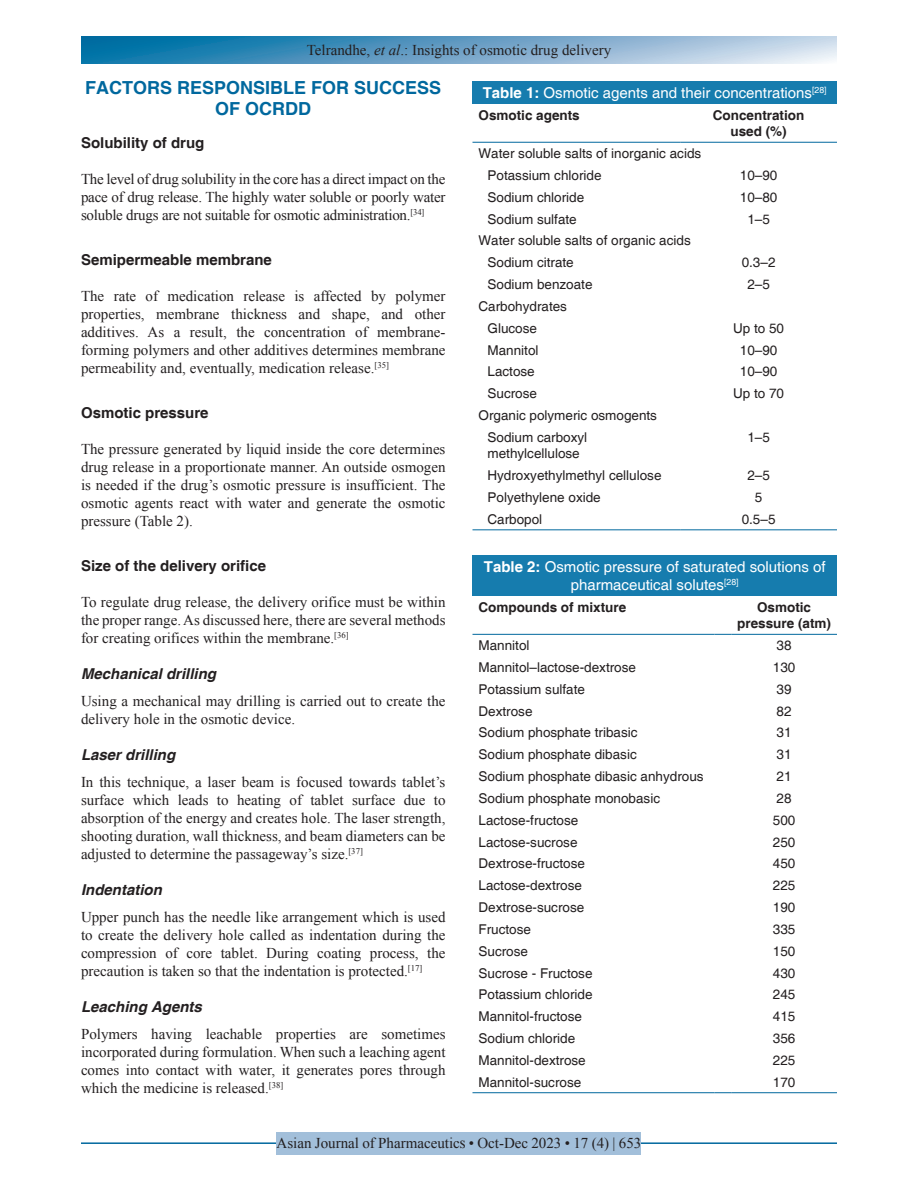
<style>
.page{position:relative;width:918px;height:1188px;background:#fff}
.page>*{position:absolute;margin:0;border:0;box-sizing:border-box;transform-origin:0 0}
.t1{font:700 18px/21px "Helvetica";color:#00689e;text-align:center}
.TX{font:15px/18px "Times New Roman";color:#231f20;text-align:justify}
.TT{font:15px/18px "Helvetica";color:#fff;text-align:center}
.H2_No_Above_Space{font:700 15px "Helvetica";color:#231f20}
.t2{font:italic 700 15px "Helvetica";color:#231f20}
.TB{font:13.5px/16.5px "Helvetica";color:#231f20}
.TCH{font:700 13.5px/16.5px "Helvetica";color:#231f20;text-align:center}
.TBL{font:13.5px "Helvetica";color:#231f20}
.s1{font-style:italic}
.s2{font-weight:700}
</style>
<div class="page">
<svg style="left:81px;top:37px;width:756px;height:27px;background:#6ba4c8"></svg>
<hr style="left:81px;top:1142px;width:756px;height:2px;background:#00689e">
<div style="left:277px;top:1132px;width:364px;height:22px;background:#a2bfda"></div>
<div style="left:472px;top:81px;width:365px;height:23px;background:#167cae"></div>
<hr style="left:472px;top:529px;width:208px;height:1px;background:#00689e">
<hr style="left:680px;top:529px;width:157px;height:1px;background:#00689e">
<hr style="left:472px;top:142px;width:208px;height:1px;background:#00689e">
<hr style="left:680px;top:142px;width:157px;height:1px;background:#00689e">
<div style="left:472px;top:555px;width:365px;height:41px;background:#167cae"></div>
<hr style="left:472px;top:1092px;width:242px;height:1px;background:#00689e">
<svg style="left:714px;top:1092px;width:17px;height:1px"></svg>
<hr style="left:731px;top:1092px;width:106px;height:1px;background:#00689e">
<hr style="left:472px;top:634px;width:242px;height:1px;background:#00689e">
<svg style="left:714px;top:634px;width:17px;height:1px"></svg>
<hr style="left:731px;top:634px;width:106px;height:1px;background:#00689e">
<p class="TX" style="left:307px;top:41px;width:306px">Telrandhe, <span class="s1">et al</span>.: Insights of osmotic drug delivery</p>
<h1 class="t1" style="left:85px;top:78px;width:358px">FACTORS RESPONSIBLE FOR SUCCESS<br>OF OCRDD</h1>
<p class="H2_No_Above_Space" style="left:81px;top:134px;width:125px">Solubility of drug</p>
<p class="TX" style="left:81px;top:170px;width:366px">The level of drug solubility in the core has a direct impact on the pace of drug release. The highly water soluble or poorly water soluble drugs are not suitable for osmotic administration.<sup>[34]</sup></p>
<h2 class="H2_No_Above_Space" style="left:81px;top:251px;width:192px">Semipermeable membrane</h2>
<p class="TX" style="left:81px;top:287px;width:366px">The rate of medication release is affected by polymer properties, membrane thickness and shape, and other additives. As a result, the concentration of membrane&shy;forming polymers and other additives determines membrane permeability and, eventually, medication release.<sup>[35]</sup></p>
<h2 class="H2_No_Above_Space" style="left:81px;top:404px;width:129px">Osmotic pressure</h2>
<p class="TX" style="left:81px;top:440px;width:366px">The pressure generated by liquid inside the core determines drug release in a proportionate manner. An outside osmogen is needed if the drug’s osmotic pressure is insufficient. The osmotic agents react with water and generate the osmotic pressure (Table 2).</p>
<h2 class="H2_No_Above_Space" style="left:81px;top:557px;width:187px">Size of the delivery orifice</h2>
<p class="TX" style="left:81px;top:593px;width:366px">To regulate drug release, the delivery orifice must be within the proper range. As discussed here, there are several methods for creating orifices within the membrane.<sup>[36]</sup></p>
<h3 class="t2" style="left:81px;top:665px;width:137px">Mechanical drilling</h3>
<p class="TX" style="left:81px;top:692px;width:366px">Using a mechanical may drilling is carried out to create the delivery hole in the osmotic device.</p>
<h3 class="t2" style="left:81px;top:746px;width:96px">Laser drilling</h3>
<p class="TX" style="left:81px;top:773px;width:366px">In this technique, a laser beam is focused towards tablet’s surface which leads to heating of tablet surface due to absorption of the energy and creates hole. The laser strength, shooting duration, wall thickness, and beam diameters can be adjusted to determine the passageway’s size.<sup>[37]</sup></p>
<h3 class="t2" style="left:81px;top:881px;width:82px">Indentation</h3>
<p class="TX" style="left:81px;top:908px;width:366px">Upper punch has the needle like arrangement which is used to create the delivery hole called as indentation during the compression of core tablet. During coating process, the precaution is taken so that the indentation is protected.<sup>[17]</sup></p>
<h3 class="t2" style="left:81px;top:998px;width:122px">Leaching Agents</h3>
<p class="TX" style="left:81px;top:1025px;width:366px">Polymers having leachable properties are sometimes incorporated during formulation. When such a leaching agent comes into contact with water, it generates pores through which the medicine is released.<sup>[38]</sup></p>
<p class="TT" style="left:483px;top:84px;width:345px"><span class="s2">Table 1:</span> Osmotic agents and their concentrations<sup>[28]</sup></p>
<p class="TCH" style="left:478px;top:107px;width:103px">Osmotic agents</p>
<p class="TCH" style="left:713px;top:107px;width:93px">Concentration used (%)</p>
<p class="TB" style="left:478px;top:146px;width:224px">Water soluble salts of inorganic acids</p>
<p class="TB" style="left:488px;top:167px;width:116px">Potassium chloride</p>
<p class="TB" style="left:740px;top:167px;width:39px">10–90</p>
<p class="TB" style="left:488px;top:189px;width:98px">Sodium chloride</p>
<p class="TB" style="left:740px;top:189px;width:39px">10–80</p>
<p class="TB" style="left:488px;top:211px;width:91px">Sodium sulfate</p>
<p class="TB" style="left:747px;top:211px;width:24px">1–5</p>
<p class="TB" style="left:478px;top:233px;width:214px">Water soluble salts of organic acids</p>
<p class="TB" style="left:488px;top:255px;width:88px">Sodium citrate</p>
<p class="TB" style="left:742px;top:255px;width:35px">0.3–2</p>
<p class="TB" style="left:488px;top:277px;width:107px">Sodium benzoate</p>
<p class="TB" style="left:747px;top:277px;width:24px">2–5</p>
<p class="TB" style="left:478px;top:298px;width:90px">Carbohydrates</p>
<p class="TB" style="left:488px;top:320px;width:51px">Glucose</p>
<p class="TB" style="left:733px;top:320px;width:53px">Up to 50</p>
<p class="TB" style="left:488px;top:342px;width:53px">Mannitol</p>
<p class="TB" style="left:740px;top:342px;width:39px">10–90</p>
<p class="TB" style="left:488px;top:364px;width:49px">Lactose</p>
<p class="TB" style="left:740px;top:364px;width:39px">10–90</p>
<p class="TB" style="left:488px;top:386px;width:51px">Sucrose</p>
<p class="TB" style="left:733px;top:386px;width:53px">Up to 70</p>
<p class="TB" style="left:478px;top:408px;width:180px">Organic polymeric osmogents</p>
<p class="TB" style="left:488px;top:429px;width:101px">Sodium carboxyl methylcellulose</p>
<p class="TB" style="left:747px;top:429px;width:24px">1–5</p>
<p class="TB" style="left:488px;top:468px;width:176px">Hydroxyethylmethyl cellulose</p>
<p class="TB" style="left:747px;top:468px;width:24px">2–5</p>
<p class="TB" style="left:488px;top:490px;width:115px">Polyethylene oxide</p>
<p class="TB" style="left:755px;top:490px;width:9px">5</p>
<p class="TBL" style="left:488px;top:511px;width:56px">Carbopol</p>
<p class="TBL" style="left:742px;top:511px;width:35px">0.5–5</p>
<p class="TT" style="left:484px;top:558px;width:343px"><span class="s2">Table 2:</span> Osmotic pressure of saturated solutions of pharmaceutical solutes<sup>[28]</sup></p>
<p class="TCH" style="left:478px;top:600px;width:149px">Compounds of mixture</p>
<p class="TCH" style="left:737px;top:600px;width:95px">Osmotic pressure (atm)</p>
<p class="TB" style="left:478px;top:638px;width:53px">Mannitol</p>
<p class="TB" style="left:777px;top:638px;width:17px">38</p>
<p class="TB" style="left:478px;top:659px;width:159px">Mannitol–lactose‑dextrose</p>
<p class="TB" style="left:773px;top:659px;width:24px">130</p>
<p class="TB" style="left:478px;top:681px;width:108px">Potassium sulfate</p>
<p class="TB" style="left:777px;top:681px;width:17px">39</p>
<p class="TB" style="left:478px;top:703px;width:56px">Dextrose</p>
<p class="TB" style="left:777px;top:703px;width:17px">82</p>
<p class="TB" style="left:478px;top:725px;width:161px">Sodium phosphate tribasic</p>
<p class="TB" style="left:777px;top:725px;width:17px">31</p>
<p class="TB" style="left:478px;top:747px;width:160px">Sodium phosphate dibasic</p>
<p class="TB" style="left:777px;top:747px;width:17px">31</p>
<p class="TB" style="left:478px;top:769px;width:227px">Sodium phosphate dibasic anhydrous</p>
<p class="TB" style="left:777px;top:769px;width:17px">21</p>
<p class="TB" style="left:478px;top:790px;width:183px">Sodium phosphate monobasic</p>
<p class="TB" style="left:777px;top:790px;width:17px">28</p>
<p class="TB" style="left:478px;top:812px;width:101px">Lactose‑fructose</p>
<p class="TB" style="left:773px;top:812px;width:24px">500</p>
<p class="TB" style="left:478px;top:834px;width:101px">Lactose‑sucrose</p>
<p class="TB" style="left:773px;top:834px;width:24px">250</p>
<p class="TB" style="left:478px;top:856px;width:108px">Dextrose‑fructose</p>
<p class="TB" style="left:773px;top:856px;width:24px">450</p>
<p class="TB" style="left:478px;top:878px;width:105px">Lactose‑dextrose</p>
<p class="TB" style="left:773px;top:878px;width:24px">225</p>
<p class="TB" style="left:478px;top:900px;width:107px">Dextrose‑sucrose</p>
<p class="TB" style="left:773px;top:900px;width:24px">190</p>
<p class="TB" style="left:478px;top:921px;width:54px">Fructose</p>
<p class="TB" style="left:773px;top:921px;width:24px">335</p>
<p class="TB" style="left:478px;top:943px;width:51px">Sucrose</p>
<p class="TB" style="left:773px;top:943px;width:24px">150</p>
<p class="TB" style="left:478px;top:965px;width:116px">Sucrose ‑ Fructose</p>
<p class="TB" style="left:773px;top:965px;width:24px">430</p>
<p class="TB" style="left:478px;top:987px;width:116px">Potassium chloride</p>
<p class="TB" style="left:773px;top:987px;width:24px">245</p>
<p class="TB" style="left:478px;top:1009px;width:105px">Mannitol‑fructose</p>
<p class="TB" style="left:773px;top:1009px;width:24px">415</p>
<p class="TB" style="left:478px;top:1031px;width:98px">Sodium chloride</p>
<p class="TB" style="left:773px;top:1031px;width:24px">356</p>
<p class="TB" style="left:478px;top:1052px;width:109px">Mannitol‑dextrose</p>
<p class="TB" style="left:773px;top:1052px;width:24px">225</p>
<p class="TBL" style="left:478px;top:1074px;width:104px">Mannitol‑sucrose</p>
<p class="TBL" style="left:773px;top:1074px;width:24px">170</p>
<p class="TX" style="left:277px;top:1134px;width:366px">Asian Journal of Pharmaceutics • Oct-Dec 2023 • 17 (4) | 653</p>
</div>
